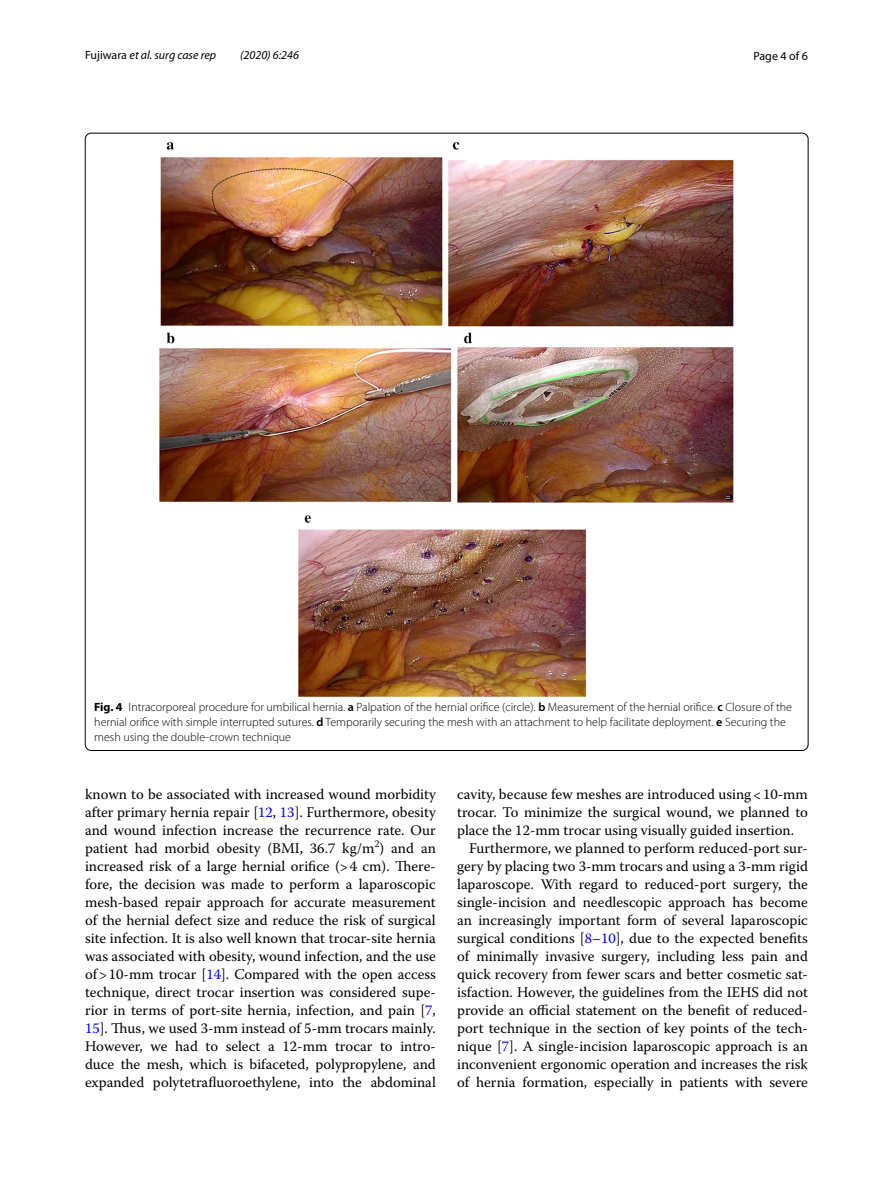
<style>
.page{position:relative;width:893px;height:1187px;background:#fff}
.page>*{position:absolute;margin:0;border:0;box-sizing:border-box;transform-origin:0 0}
.t1{font:14.7px/18px "Warnock Pro";color:#000;text-align:justify}
.t2{font:300 12px/15px "Myriad Pro";color:#000}
.t3{font:italic 12px "Myriad Pro";color:#000}
.t4{font:12px "Myriad Pro";color:#000}
.s1{font-style:normal}
.s2{font-weight:700}
.s3{font-weight:600}
.s4{color:#00f}
</style>
<div class="page">
<img style="left:160px;top:142px;width:574px;height:554px">
<p class="t3" style="left:85px;top:48px;width:133px"><span class="s1">Fujiwara</span> et al. surg case rep</p>
<p class="t3" style="left:240px;top:48px;width:60px">(2020) 6:246</p>
<p class="t4" style="left:753px;top:48px;width:56px">Page 4 of 6</p>
<p class="t2" style="left:94px;top:700px;width:699px"><span class="s2">Fig. 4</span> Intracorporeal procedure for umbilical hernia. <span class="s3">a</span> Palpation of the hernial orifice (circle). <span class="s3">b</span> Measurement of the hernial orifice. <span class="s3">c</span> Closure of the hernial orifice with simple interrupted sutures. <span class="s3">d</span> Temporarily securing the mesh with an attachment to help facilitate deployment. <span class="s3">e</span> Securing the mesh using the double-crown technique</p>
<p class="t1" style="left:85px;top:785px;width:352px">known to be associated with increased wound morbidity after primary hernia repair [<span class="s4">12</span>, <span class="s4">13</span>]. Furthermore, obesity and wound infection increase the recurrence rate. Our patient had morbid obesity (BMI, 36.7 kg/m<sup>2</sup>) and an increased risk of a large hernial orifice (&gt;4 cm). There&shy;fore, the decision was made to perform a laparoscopic mesh-based repair approach for accurate measurement of the hernial defect size and reduce the risk of surgical site infection. It is also well known that trocar-site hernia was associated with obesity, wound infection, and the use of&gt;10-mm trocar [<span class="s4">14</span>]. Compared with the open access technique, direct trocar insertion was considered supe&shy;rior in terms of port-site hernia, infection, and pain [<span class="s4">7</span>, <span class="s4">15</span>]. Thus, we used 3-mm instead of 5-mm trocars mainly.<br>However, we had to select a 12-mm trocar to intro&shy;duce the mesh, which is bifaceted, polypropylene, and expanded polytetrafluoroethylene, into the abdominal</p>
<p class="t1" style="left:457px;top:785px;width:352px">cavity, because few meshes are introduced using&lt;10-mm</p>
<p class="t1" style="left:457px;top:803px;width:352px">trocar. To minimize the surgical wound, we planned to</p>
<p class="t1" style="left:457px;top:821px;width:338px">place the 12-mm trocar using visually guided insertion.</p>
<p class="t1" style="left:469px;top:839px;width:340px">Furthermore, we planned to perform reduced-port sur-</p>
<p class="t1" style="left:457px;top:857px;width:352px">gery by placing two 3-mm trocars and using a 3-mm rigid</p>
<p class="t1" style="left:457px;top:875px;width:352px">laparoscope. With regard to reduced-port surgery, the</p>
<p class="t1" style="left:457px;top:893px;width:352px">single-incision and needlescopic approach has become</p>
<p class="t1" style="left:457px;top:911px;width:352px">an increasingly important form of several laparoscopic</p>
<p class="t1" style="left:457px;top:929px;width:352px">surgical conditions [<span class="s4">8</span>–<span class="s4">10</span>], due to the expected benefits</p>
<p class="t1" style="left:457px;top:947px;width:352px">of minimally invasive surgery, including less pain and</p>
<p class="t1" style="left:457px;top:965px;width:352px">quick recovery from fewer scars and better cosmetic sat-</p>
<p class="t1" style="left:457px;top:983px;width:352px">isfaction. However, the guidelines from the IEHS did not</p>
<p class="t1" style="left:457px;top:1001px;width:352px">provide an official statement on the benefit of reduced-</p>
<p class="t1" style="left:457px;top:1019px;width:352px">port technique in the section of key points of the tech-</p>
<p class="t1" style="left:457px;top:1037px;width:352px">nique [<span class="s4">7</span>]. A single-incision laparoscopic approach is an</p>
<p class="t1" style="left:457px;top:1055px;width:352px">inconvenient ergonomic operation and increases the risk</p>
<p class="t1" style="left:457px;top:1073px;width:352px">of hernia formation, especially in patients with severe</p>
</div>
